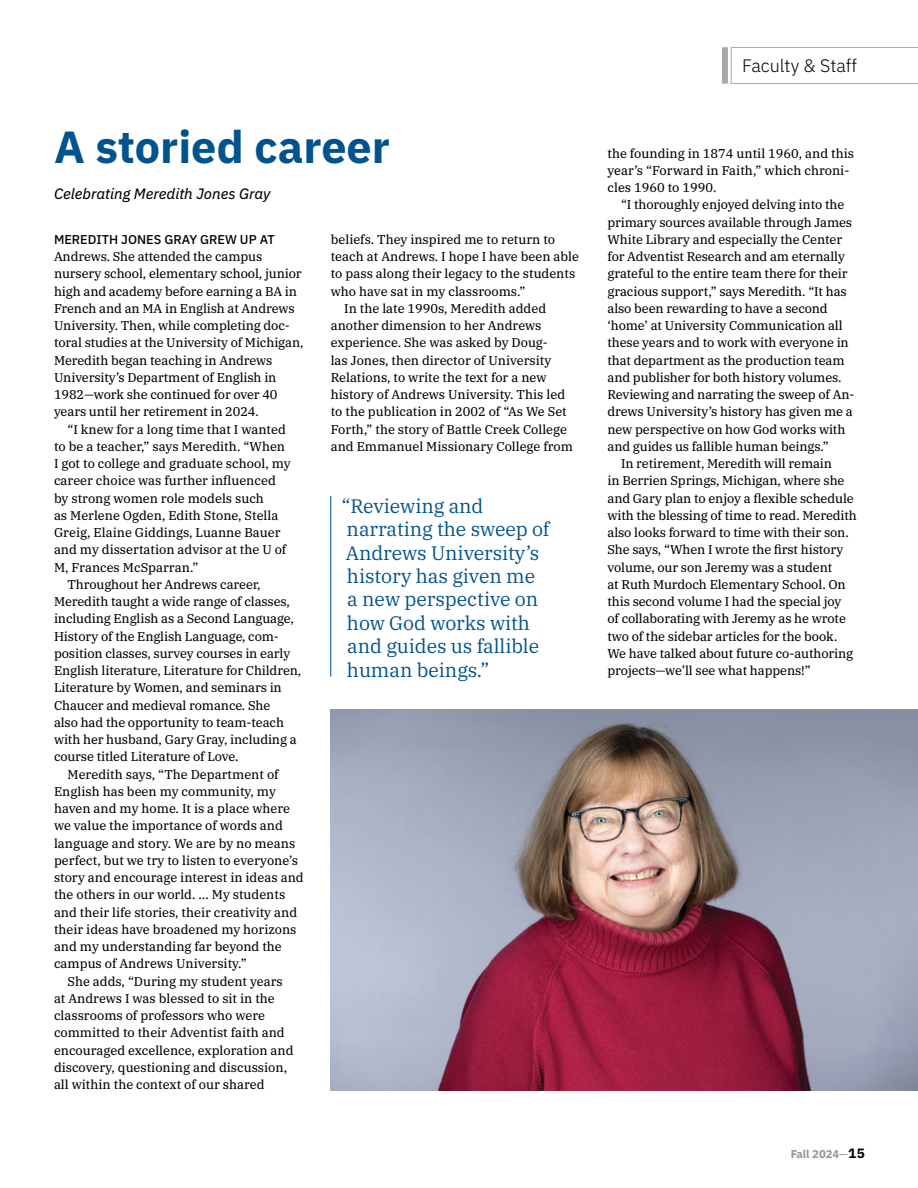
<style>
.page{position:relative;width:918px;height:1188px;background:#fff}
.page>*{position:absolute;margin:0;border:0;box-sizing:border-box;transform-origin:0 0}
.t1{font:700 45px "IBM Plex Sans";color:#00538c}
.t2{font:19.5px/23.4px "IBM Plex Serif";letter-spacing:-.005em;color:#00538c}
.t3{font:300 18px "IBM Plex Sans";color:#000}
.t4{font:italic 15px "IBM Plex Sans Text";color:#000}
.t5{font:12.75px/17.2px "IBM Plex Serif Text";letter-spacing:-.01em;color:#000}
.t6{font:500 12.75px "IBM Plex Sans";color:#000}
.t7{font:700 11.25px "IBM Plex Sans";color:#939598}
.s1{font-family:"IBM Plex Sans Text";font-weight:400}
.s2{font-size:13.5px;color:#000}
</style>
<div class="page">
<img style="left:331px;top:710px;width:587px;height:381px">
<hr style="left:330px;top:496px;width:1px;height:181px;background:#00538c">
<svg style="left:731px;top:47px;width:187px;height:37px"></svg>
<div style="left:722px;top:47px;width:6px;height:37px;background:#a7a9ac"></div>
<h1 class="t1" style="left:54px;top:112px;width:338px">A storied career</h1>
<p class="t4" style="left:54px;top:182px;width:218px">Celebrating Meredith Jones Gray</p>
<p class="t6" style="left:54px;top:229px;width:222px">MEREDITH JONES GRAY GREW UP AT</p>
<p class="t5" style="left:54px;top:247px;width:251px">Andrews. She attended the campus nursery school, elementary school, junior high and academy before earning a BA in French and an MA in English at Andrews University. Then, while completing doc&shy;toral studies at the University of Michigan, Meredith began teaching in Andrews University’s Department of English in 1982—work she continued for over 40 years until her retirement in 2024.</p>
<p class="t5" style="left:68px;top:419px;width:220px">“I knew for a long time that I wanted</p>
<p class="t5" style="left:54px;top:437px;width:233px">to be a teacher,” says Meredith. “When</p>
<p class="t5" style="left:54px;top:454px;width:238px">I got to college and graduate school, my</p>
<p class="t5" style="left:54px;top:471px;width:223px">career choice was further influenced</p>
<p class="t5" style="left:54px;top:488px;width:212px">by strong women role models such</p>
<p class="t5" style="left:54px;top:506px;width:226px">as Merlene Ogden, Edith Stone, Stella</p>
<p class="t5" style="left:54px;top:523px;width:228px">Greig, Elaine Giddings, Luanne Bauer</p>
<p class="t5" style="left:54px;top:540px;width:234px">and my dissertation advisor at the U of</p>
<p class="t5" style="left:54px;top:557px;width:146px">M, Frances McSparran.”</p>
<p class="t5" style="left:68px;top:575px;width:195px">Throughout her Andrews career,</p>
<p class="t5" style="left:54px;top:592px;width:237px">Meredith taught a wide range of classes,</p>
<p class="t5" style="left:54px;top:609px;width:241px">including English as a Second Language,</p>
<p class="t5" style="left:54px;top:626px;width:226px">History of the English Language, com-</p>
<p class="t5" style="left:54px;top:644px;width:238px">position classes, survey courses in early</p>
<p class="t5" style="left:54px;top:661px;width:249px">English literature, Literature for Children,</p>
<p class="t5" style="left:54px;top:678px;width:229px">Literature by Women, and seminars in</p>
<p class="t5" style="left:54px;top:695px;width:218px">Chaucer and medieval romance. She</p>
<p class="t5" style="left:54px;top:713px;width:232px">also had the opportunity to team-teach</p>
<p class="t5" style="left:54px;top:730px;width:244px">with her husband, Gary Gray, including a</p>
<p class="t5" style="left:54px;top:747px;width:186px">course titled Literature of Love.</p>
<p class="t5" style="left:68px;top:764px;width:213px">Meredith says, “The Department of</p>
<p class="t5" style="left:54px;top:782px;width:223px">English has been my community, my</p>
<p class="t5" style="left:54px;top:799px;width:238px">haven and my home. It is a place where</p>
<p class="t5" style="left:54px;top:816px;width:230px">we value the importance of words and</p>
<p class="t5" style="left:54px;top:833px;width:243px">language and story. We are by no means</p>
<p class="t5" style="left:54px;top:851px;width:246px">perfect, but we try to listen to everyone’s</p>
<p class="t5" style="left:54px;top:868px;width:251px">story and encourage interest in ideas and</p>
<p class="t5" style="left:54px;top:885px;width:233px">the others in our world. … My students</p>
<p class="t5" style="left:54px;top:902px;width:245px">and their life stories, their creativity and</p>
<p class="t5" style="left:54px;top:920px;width:244px">their ideas have broadened my horizons</p>
<p class="t5" style="left:54px;top:937px;width:229px">and my understanding far beyond the</p>
<p class="t5" style="left:54px;top:954px;width:194px">campus of Andrews University.”</p>
<p class="t5" style="left:68px;top:971px;width:217px">She adds, “During my student years</p>
<p class="t5" style="left:54px;top:989px;width:222px">at Andrews I was blessed to sit in the</p>
<p class="t5" style="left:54px;top:1006px;width:213px">classrooms of professors who were</p>
<p class="t5" style="left:54px;top:1023px;width:232px">committed to their Adventist faith and</p>
<p class="t5" style="left:54px;top:1040px;width:241px">encouraged excellence, exploration and</p>
<p class="t5" style="left:54px;top:1058px;width:235px">discovery, questioning and discussion,</p>
<p class="t5" style="left:54px;top:1075px;width:212px">all within the context of our shared</p>
<p class="t5" style="left:331px;top:230px;width:226px">beliefs. They inspired me to return to</p>
<p class="t5" style="left:331px;top:247px;width:250px">teach at Andrews. I hope I have been able</p>
<p class="t5" style="left:331px;top:264px;width:246px">to pass along their legacy to the students</p>
<p class="t5" style="left:331px;top:281px;width:196px">who have sat in my classrooms.”</p>
<p class="t5" style="left:344px;top:299px;width:204px">In the late 1990s, Meredith added</p>
<p class="t5" style="left:331px;top:316px;width:212px">another dimension to her Andrews</p>
<p class="t5" style="left:331px;top:333px;width:219px">experience. She was asked by Doug-</p>
<p class="t5" style="left:331px;top:350px;width:222px">las Jones, then director of University</p>
<p class="t5" style="left:331px;top:368px;width:217px">Relations, to write the text for a new</p>
<p class="t5" style="left:331px;top:385px;width:236px">history of Andrews University. This led</p>
<p class="t5" style="left:331px;top:402px;width:238px">to the publication in 2002 of “As We Set</p>
<p class="t5" style="left:331px;top:419px;width:238px">Forth,” the story of Battle Creek College</p>
<p class="t5" style="left:331px;top:437px;width:244px">and Emmanuel Missionary College from</p>
<h2 class="t2" style="left:342px;top:492px;width:209px">“Reviewing and narrating the sweep of<br>Andrews University’s history has given me<br>a new perspective on how God works with and guides us fallible human beings.”</h2>
<h3 class="t3" style="left:742px;top:53px;width:116px">Faculty &amp; Staff</h3>
<p class="t5" style="left:608px;top:143px;width:248px">the founding in 1874 until 1960, and this year’s “Forward in Faith,” which chroni&shy;cles 1960 to 1990.</p>
<p class="t5" style="left:621px;top:195px;width:225px">“I thoroughly enjoyed delving into the</p>
<p class="t5" style="left:608px;top:212px;width:246px">primary sources available through James</p>
<p class="t5" style="left:608px;top:230px;width:236px">White Library and especially the Center</p>
<p class="t5" style="left:608px;top:247px;width:239px">for Adventist Research and am eternally</p>
<p class="t5" style="left:608px;top:264px;width:242px">grateful to the entire team there for their</p>
<p class="t5" style="left:608px;top:281px;width:241px">gracious support,” says Meredith. “It has</p>
<p class="t5" style="left:608px;top:299px;width:222px">also been rewarding to have a second</p>
<p class="t5" style="left:608px;top:316px;width:237px">‘home’ at University Communication all</p>
<p class="t5" style="left:608px;top:333px;width:243px">these years and to work with everyone in</p>
<p class="t5" style="left:608px;top:350px;width:239px">that department as the production team</p>
<p class="t5" style="left:608px;top:368px;width:235px">and publisher for both history volumes.</p>
<p class="t5" style="left:608px;top:385px;width:248px">Reviewing and narrating the sweep of An-</p>
<p class="t5" style="left:608px;top:402px;width:247px">drews University’s history has given me a</p>
<p class="t5" style="left:608px;top:419px;width:239px">new perspective on how God works with</p>
<p class="t5" style="left:608px;top:437px;width:223px">and guides us fallible human beings.”</p>
<p class="t5" style="left:621px;top:454px;width:213px">In retirement, Meredith will remain</p>
<p class="t5" style="left:608px;top:471px;width:238px">in Berrien Springs, Michigan, where she</p>
<p class="t5" style="left:608px;top:488px;width:248px">and Gary plan to enjoy a flexible schedule</p>
<p class="t5" style="left:608px;top:506px;width:251px">with the blessing of time to read. Meredith</p>
<p class="t5" style="left:608px;top:523px;width:243px">also looks forward to time with their son.</p>
<p class="t5" style="left:608px;top:540px;width:237px">She says, “When I wrote the first history</p>
<p class="t5" style="left:608px;top:557px;width:226px">volume, our son Jeremy was a student</p>
<p class="t5" style="left:608px;top:575px;width:240px">at Ruth Murdoch Elementary School. On</p>
<p class="t5" style="left:608px;top:592px;width:236px">this second volume I had the special joy</p>
<p class="t5" style="left:608px;top:609px;width:240px">of collaborating with Jeremy as he wrote</p>
<p class="t5" style="left:608px;top:626px;width:231px">two of the sidebar articles for the book.</p>
<p class="t5" style="left:608px;top:644px;width:247px">We have talked about future co-authoring</p>
<p class="t5" style="left:608px;top:661px;width:205px">projects—we’ll see what happens!”</p>
<p class="t7" style="left:790px;top:1145px;width:76px">Fall 2024<span class="s1">—</span><span class="s2">15</span></p>
</div>
